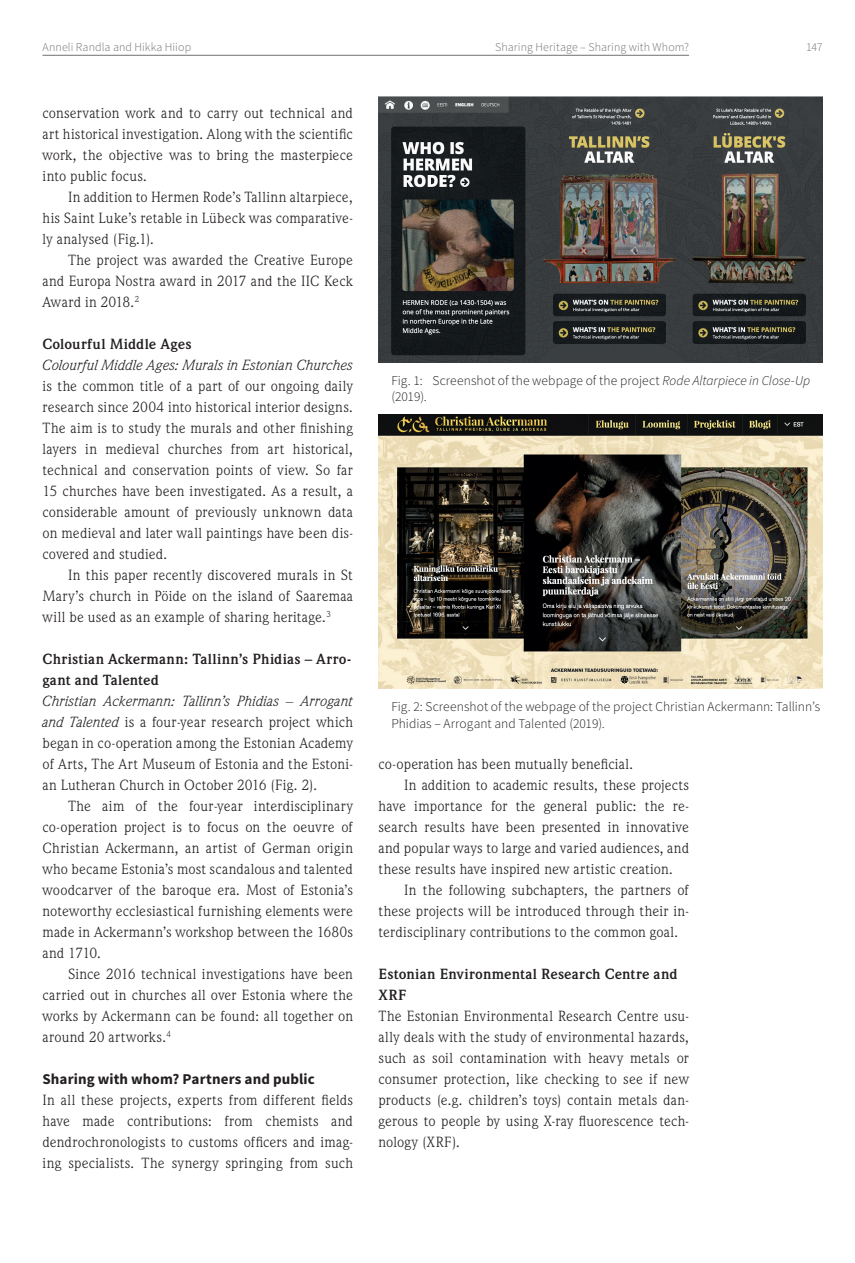
<style>
.page{position:relative;width:855px;height:1263px;background:#fff}
.page>*{position:absolute;margin:0;border:0;box-sizing:border-box;transform-origin:0 0}
.t1{font:15px/21px "Weidemann IT Cby BT";letter-spacing:.01em;color:#231f20;text-align:justify}
.t2{font:700 15px/21px "Weidemann IT Cby BT";letter-spacing:.01em;color:#231f20}
.t3{font:italic 15px "Weidemann IT Cby BT";color:#231f20}
.t4{font:700 15px "Source Sans Pro";letter-spacing:.01em;color:#231f20}
.t5{font:300 13.5px/16.2px "Source Sans Pro";letter-spacing:.005em;color:#231f20}
.t6{font:300 12px "Source Sans Pro";letter-spacing:.01em;color:#6e7172}
.s1{font-style:italic}
</style>
<div class="page">
<img style="left:378px;top:97px;width:444px;height:265px">
<img style="left:378px;top:414px;width:444px;height:275px">
<hr style="left:43px;top:55px;width:646px;height:1px;background:#6e7172">
<p class="t6" style="left:43px;top:39px;width:150px">Anneli Randla and Hikka Hiiop</p>
<p class="t6" style="left:495px;top:39px;width:195px">Sharing Heritage – Sharing with Whom?</p>
<p class="t6" style="left:806px;top:39px;width:18px">147</p>
<p class="t1" style="left:43px;top:102px;width:312px">conservation work and to carry out technical and art historical investigation. Along with the scientific work, the objective was to bring the masterpiece into public focus.</p>
<p class="t1" style="left:43px;top:186px;width:312px;text-indent:26px">In addition to Hermen Rode’s Tallinn altarpiece, his Saint Luke’s retable in Lübeck was comparative&shy;ly analysed (Fig.1).</p>
<p class="t1" style="left:43px;top:249px;width:312px;text-indent:26px">The project was awarded the Creative Europe and Europa Nostra award in 2017 and the IIC Keck Award in 2018.<sup>2</sup></p>
<p class="t2" style="left:43px;top:333px;width:151px">Colourful Middle Ages</p>
<p class="t3" style="left:43px;top:355px;width:312px">Colourful Middle Ages: Murals in Estonian Churches</p>
<p class="t1" style="left:43px;top:375px;width:312px">is the common title of a part of our ongoing daily research since 2004 into historical interior designs.<br>The aim is to study the murals and other finishing layers in medieval churches from art historical, technical and conservation points of view. So far 15 churches have been investigated. As a result, a considerable amount of previously unknown data on medieval and later wall paintings have been dis&shy;covered and studied.</p>
<p class="t1" style="left:43px;top:564px;width:312px;text-indent:26px">In this paper recently discovered murals in St Mary’s church in Pöide on the island of Saaremaa will be used as an example of sharing heritage.<sup>3</sup></p>
<p class="t2" style="left:43px;top:648px;width:310px">Christian Ackermann: Tallinn’s Phidias – Arro&shy;gant and Talented</p>
<p class="t1" style="left:43px;top:690px;width:312px"><span class="s1">Christian Ackermann: Tallinn’s Phidias – Arrogant and Talented</span> is a four-year research project which began in co-operation among the Estonian Academy of Arts, The Art Museum of Estonia and the Estoni&shy;an Lutheran Church in October 2016 (Fig. 2).</p>
<p class="t1" style="left:43px;top:795px;width:312px;text-indent:26px">The aim of the four-year interdisciplinary co-operation project is to focus on the oeuvre of Christian Ackermann, an artist of German origin who became Estonia’s most scandalous and talented woodcarver of the baroque era. Most of Estonia’s noteworthy ecclesiastical furnishing elements were made in Ackermann’s workshop between the 1680s and 1710.</p>
<p class="t1" style="left:43px;top:963px;width:312px;text-indent:26px">Since 2016 technical investigations have been carried out in churches all over Estonia where the works by Ackermann can be found: all together on around 20 artworks.<sup>4</sup></p>
<p class="t4" style="left:43px;top:1069px;width:274px">Sharing with whom? Partners and public</p>
<p class="t1" style="left:43px;top:1089px;width:312px">In all these projects, experts from different fields have made contributions: from chemists and dendrochronologists to customs officers and imag&shy;ing specialists. The synergy springing from such</p>
<p class="t5" style="left:391px;top:372px;width:420px">Fig. 1: Screenshot of the webpage of the project <span class="s1">Rode Altarpiece in Close-Up </span>(2019).</p>
<p class="t5" style="left:391px;top:699px;width:430px">Fig. 2: Screenshot of the webpage of the project Christian Ackermann: Tallinn’s<br>Phidias – Arrogant and Talented (2019).</p>
<p class="t1" style="left:378px;top:753px;width:256px">co-operation has been mutually beneficial.</p>
<p class="t1" style="left:404px;top:774px;width:286px">In addition to academic results, these projects</p>
<p class="t1" style="left:378px;top:795px;width:312px">have importance for the general public: the re-</p>
<p class="t1" style="left:378px;top:816px;width:312px">search results have been presented in innovative</p>
<p class="t1" style="left:378px;top:837px;width:312px">and popular ways to large and varied audiences, and</p>
<p class="t1" style="left:378px;top:858px;width:296px">these results have inspired new artistic creation.</p>
<p class="t1" style="left:404px;top:879px;width:286px">In the following subchapters, the partners of</p>
<p class="t1" style="left:378px;top:900px;width:312px">these projects will be introduced through their in-</p>
<p class="t1" style="left:378px;top:921px;width:301px">terdisciplinary contributions to the common goal.</p>
<p class="t2" style="left:378px;top:963px;width:300px">Estonian Environmental Research Centre and<br>XRF</p>
<p class="t1" style="left:378px;top:1005px;width:312px">The Estonian Environmental Research Centre usu&shy;ally deals with the study of environmental hazards, such as soil contamination with heavy metals or consumer protection, like checking to see if new products (e.g. children’s toys) contain metals dan&shy;gerous to people by using X-ray fluorescence tech&shy;nology (XRF).</p>
</div>
